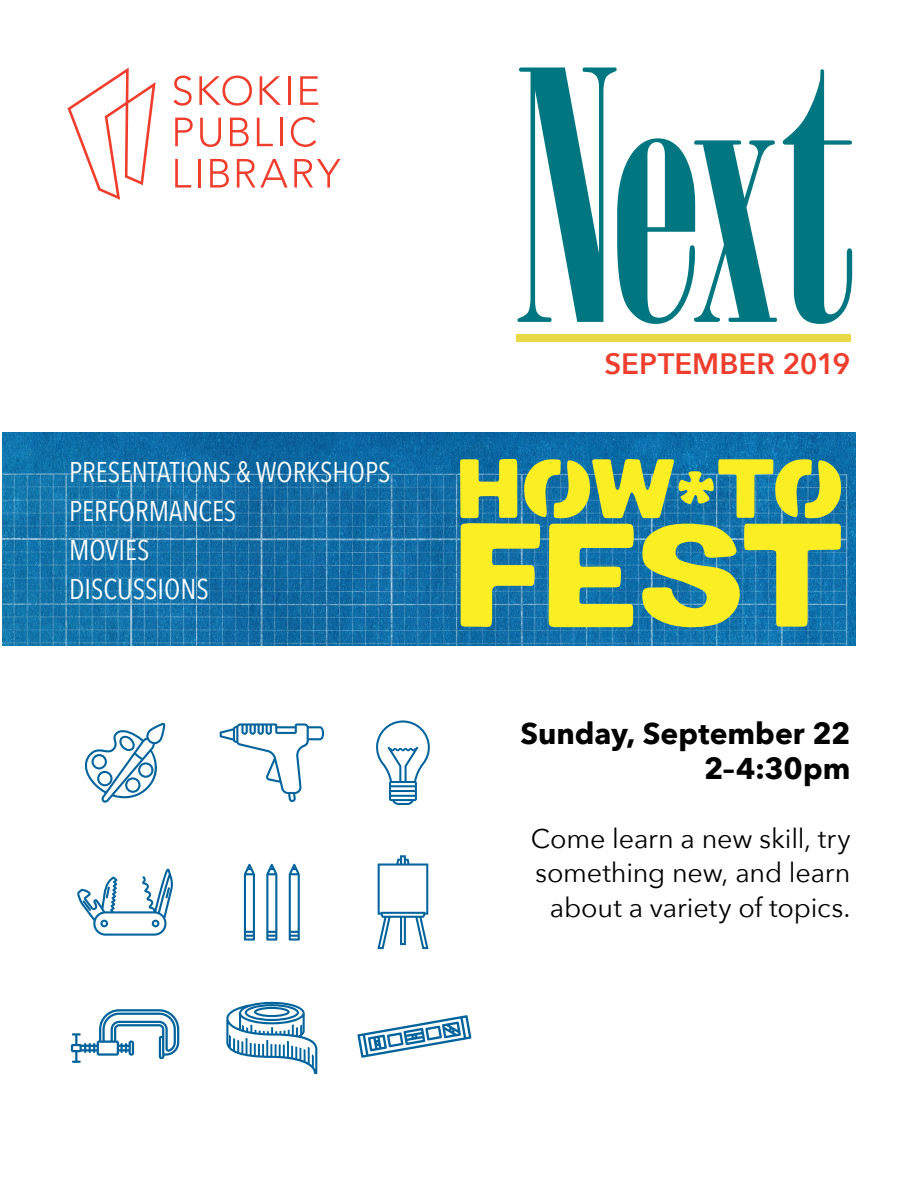
<style>
.page{position:relative;width:918px;height:1188px;background:#fff}
.page>*{position:absolute;margin:0;border:0;box-sizing:border-box;transform-origin:0 0}
.t1{font:700 30px/34.5px "Avenir Next";color:#000;text-align:right}
.t2{font:600 29.4px "Avenir Next";color:#ef3e2d}
.t3{font:28.5px/39px "Avenir Next Condensed";color:#fff}
.t4{font:27px/34.5px "Avenir Next";letter-spacing:-.005em;color:#000;text-align:right}
</style>
<div class="page">
<svg style="left:517px;top:68px;width:260px;height:256px"></svg>
<svg style="left:783px;top:69px;width:69px;height:255px"></svg>
<div style="left:516px;top:335px;width:334px;height:7px;background:#e9d947"></div>
<svg style="left:173px;top:76px;width:19px;height:30px"></svg>
<svg style="left:199px;top:76px;width:53px;height:30px"></svg>
<svg style="left:260px;top:76px;width:21px;height:29px"></svg>
<hr style="left:288px;top:76px;width:3px;height:29px;background:#ef3e2d">
<svg style="left:300px;top:76px;width:18px;height:29px"></svg>
<svg style="left:175px;top:118px;width:18px;height:28px"></svg>
<svg style="left:200px;top:118px;width:21px;height:29px"></svg>
<svg style="left:230px;top:118px;width:19px;height:28px"></svg>
<svg style="left:257px;top:118px;width:16px;height:28px"></svg>
<hr style="left:280px;top:118px;width:3px;height:28px;background:#ef3e2d">
<svg style="left:291px;top:117px;width:25px;height:30px"></svg>
<svg style="left:175px;top:159px;width:16px;height:29px"></svg>
<hr style="left:199px;top:159px;width:2px;height:29px;background:#ef3e2d">
<svg style="left:210px;top:159px;width:19px;height:29px"></svg>
<img style="left:2px;top:432px;width:853px;height:214px">
<svg style="left:237px;top:159px;width:51px;height:29px"></svg>
<svg style="left:294px;top:159px;width:47px;height:29px"></svg>
<svg style="left:68px;top:68px;width:88px;height:132px"></svg>
<svg style="left:460px;top:459px;width:382px;height:168px;background:#98b85e"></svg>
<svg style="left:376px;top:720px;width:54px;height:85px"></svg>
<svg style="left:377px;top:855px;width:52px;height:94px"></svg>
<svg style="left:226px;top:1002px;width:91px;height:72px"></svg>
<svg style="left:85px;top:723px;width:80px;height:80px"></svg>
<svg style="left:244px;top:864px;width:11px;height:77px"></svg>
<svg style="left:266px;top:864px;width:11px;height:77px"></svg>
<svg style="left:289px;top:864px;width:11px;height:77px"></svg>
<svg style="left:220px;top:723px;width:104px;height:79px"></svg>
<svg style="left:357px;top:1015px;width:114px;height:43px"></svg>
<svg style="left:77px;top:869px;width:96px;height:67px"></svg>
<svg style="left:71px;top:1009px;width:108px;height:54px"></svg>
<p class="t3" style="left:69px;top:451px;width:323px">PRESENTATIONS &amp; WORKSHOPS<br>PERFORMANCES<br>MOVIES<br>DISCUSSIONS</p>
<p class="t2" style="left:604px;top:339px;width:248px">SEPTEMBER 2019</p>
<p class="t1" style="left:520px;top:716px;width:332px">Sunday, September 22<br>2–4:30pm</p>
<p class="t4" style="left:531px;top:820px;width:321px">Come learn a new skill, try something new, and learn about a variety of topics.</p>
</div>
